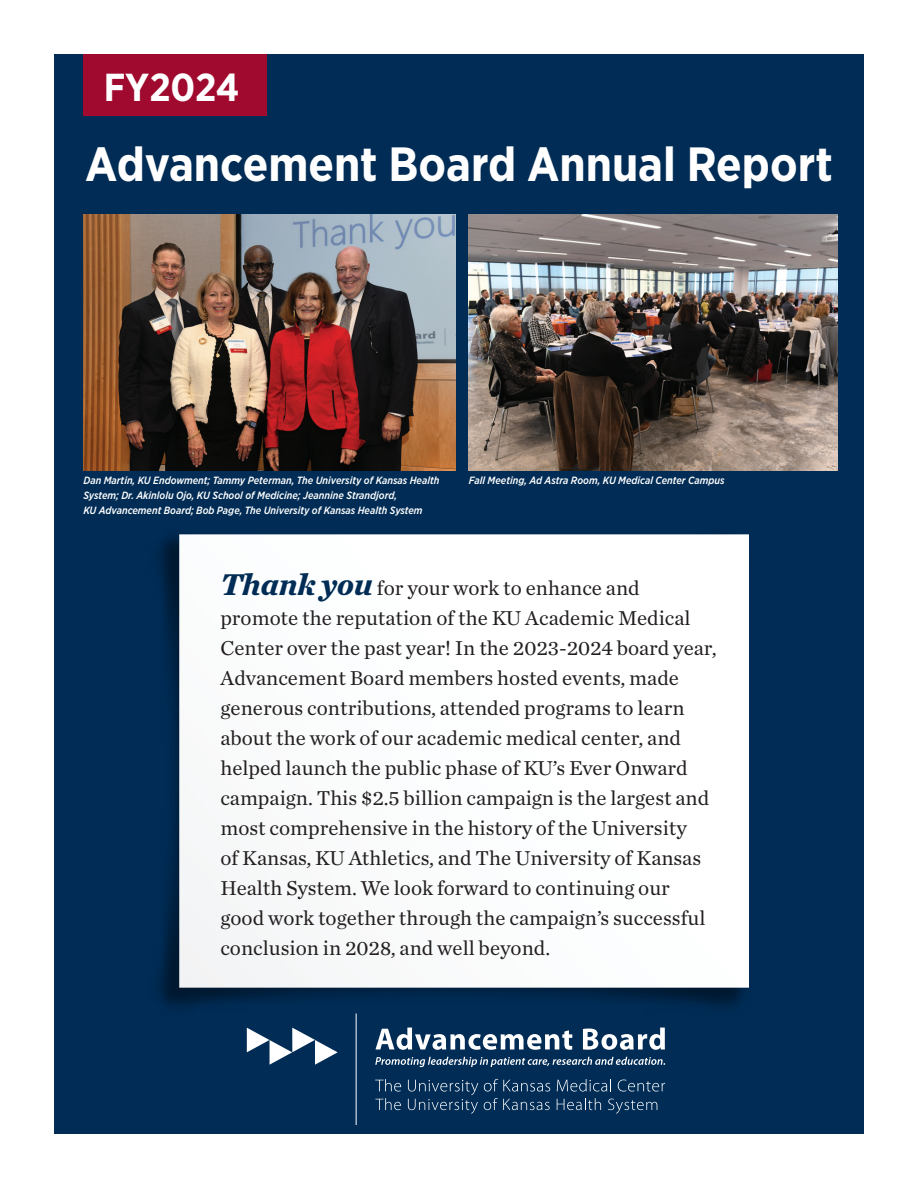
<style>
.page{position:relative;width:918px;height:1188px;background:#fff}
.page>*{position:absolute;margin:0;border:0;box-sizing:border-box;transform-origin:0 0}
.t1{font:700 48px "Gotham Narrow";color:#fff}
.t2{font:700 39px "Gotham Narrow";color:#fff}
.t3{font:21px/30px "Chronicle Text G1";color:#231f20}
.t4{font:italic 500 10.5px/15px "Gotham Narrow";color:#fff}
.s1{font-weight:700;font-style:italic;font-size:31.5px;color:#002c55}
</style>
<div class="page">
<div style="left:54px;top:54px;width:810px;height:1080px;background:#002c55"></div>
<svg style="left:160px;top:537px;width:583px;height:501px"></svg>
<div style="left:179px;top:534px;width:570px;height:454px;background:#fcfdfe"></div>
<img style="left:83px;top:215px;width:372px;height:256px">
<div style="left:83px;top:54px;width:184px;height:62px;background:#a00a2f"></div>
<img style="left:469px;top:215px;width:369px;height:256px">
<svg style="left:247px;top:1028px;width:91px;height:37px"></svg>
<svg style="left:375px;top:1079px;width:26px;height:13px"></svg>
<svg style="left:484px;top:1079px;width:66px;height:13px"></svg>
<svg style="left:557px;top:1079px;width:54px;height:13px"></svg>
<svg style="left:618px;top:1080px;width:47px;height:12px"></svg>
<hr style="left:356px;top:1014px;width:1px;height:111px;background:#fff">
<svg style="left:375px;top:1057px;width:290px;height:10px"></svg>
<svg style="left:376px;top:1028px;width:196px;height:22px"></svg>
<svg style="left:583px;top:1028px;width:82px;height:22px"></svg>
<svg style="left:375px;top:1098px;width:26px;height:12px"></svg>
<svg style="left:408px;top:1080px;width:70px;height:34px"></svg>
<svg style="left:484px;top:1098px;width:66px;height:12px"></svg>
<svg style="left:557px;top:1098px;width:44px;height:12px"></svg>
<svg style="left:608px;top:1099px;width:49px;height:15px"></svg>
<h2 class="t2" style="left:104px;top:63px;width:137px">FY2024</h2>
<h1 class="t1" style="left:85px;top:133px;width:749px">Advancement Board Annual Report</h1>
<p class="t4" style="left:83px;top:473px;width:358px">Dan Martin, KU Endowment; Tammy Peterman, The University of Kansas Health<br>System; Dr. Akinlolu Ojo, KU School of Medicine; Jeannine Strandjord,<br>KU Advancement Board; Bob Page, The University of Kansas Health System</p>
<p class="t4" style="left:469px;top:473px;width:257px">Fall Meeting, Ad Astra Room, KU Medical Center Campus</p>
<p class="t3" style="left:220px;top:572px;width:498px"><span class="s1">Thank you</span> for your work to enhance and promote the reputation of the KU Academic Medical Center over the past year! In the 2023-2024 board year, Advancement Board members hosted events, made generous contributions, attended programs to learn about the work of our academic medical center, and helped launch the public phase of KU’s Ever Onward campaign. This $2.5 billion campaign is the largest and most comprehensive in the history of the University<br>of Kansas, KU Athletics, and The University of Kansas Health System. We look forward to continuing our good work together through the campaign’s successful conclusion in 2028, and well beyond.</p>
</div>
